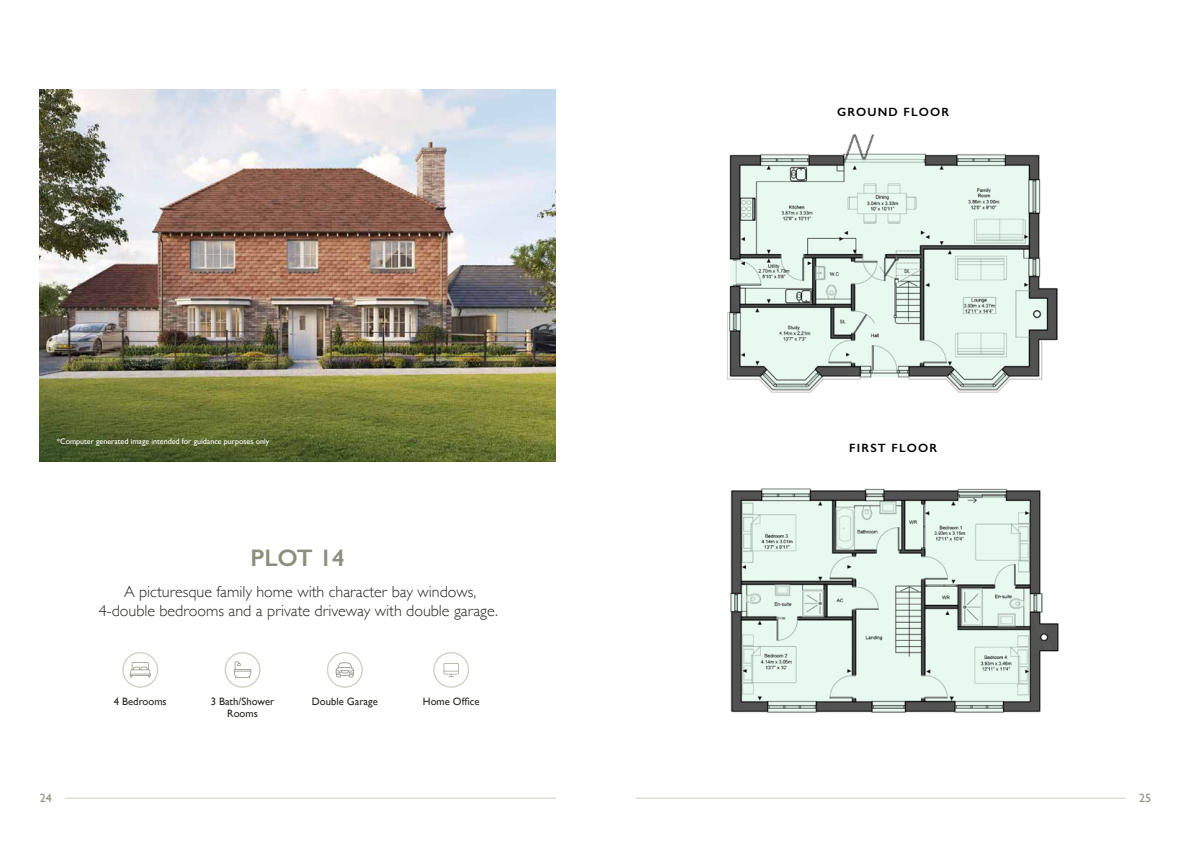
<style>
.page{position:relative;width:1191px;height:842px;background:#fff}
.page>*{position:absolute;margin:0;border:0;box-sizing:border-box;transform-origin:0 0}
.t1{font:600 24px "Gill Sans";letter-spacing:-.01em;color:#8a907c}
.t2{font:300 16px/19.2px "Gill Sans";color:#282723;text-align:center}
.t3{font:600 12px "Gill Sans";letter-spacing:.1em;color:#000}
.t4{font:12px "Gill Sans";color:#8a907c}
.t5{font:10.7px/12px "Gill Sans";color:#282723;text-align:center}
.t6{font:8px "Gill Sans";color:#fff}
</style>
<div class="page">
<hr style="left:65px;top:798px;width:491px;height:1px;background:#cbd2c2">
<hr style="left:635px;top:798px;width:490px;height:1px;background:#cbd2c2">
<img style="left:40px;top:89px;width:516px;height:372px">
<div style="left:122px;top:652px;width:36px;height:36px;border:1px solid #cbd2c2;border-radius:50%"></div>
<svg style="left:130px;top:662px;width:21px;height:15px"></svg>
<div style="left:225px;top:652px;width:35px;height:36px;border:1px solid #cbd2c2;border-radius:50%"></div>
<svg style="left:234px;top:661px;width:18px;height:18px"></svg>
<div style="left:327px;top:652px;width:36px;height:36px;border:1px solid #cbd2c2;border-radius:50%"></div>
<svg style="left:335px;top:662px;width:19px;height:15px"></svg>
<img style="left:727px;top:134px;width:331px;height:259px">
<img style="left:730px;top:488px;width:329px;height:225px">
<div style="left:433px;top:652px;width:36px;height:36px;border:1px solid #cbd2c2;border-radius:50%"></div>
<svg style="left:443px;top:663px;width:16px;height:14px"></svg>
<p class="t6" style="left:57px;top:437px;width:214px">*Computer generated image intended for guidance purposes only</p>
<h1 class="t1" style="left:251px;top:543px;width:96px">PLOT 14</h1>
<p class="t2" style="left:99px;top:581px;width:401px">A picturesque family home with character bay windows,<br>4-double bedrooms and a private driveway with double garage.</p>
<p class="t5" style="left:114px;top:695px;width:54px">4 Bedrooms</p>
<p class="t5" style="left:211px;top:695px;width:65px">3 Bath/Shower<br>Rooms</p>
<p class="t5" style="left:312px;top:695px;width:67px">Double Garage</p>
<p class="t5" style="left:423px;top:695px;width:58px">Home Office</p>
<p class="t3" style="left:837px;top:105px;width:114px">GROUND FLOOR</p>
<p class="t3" style="left:849px;top:440px;width:89px">FIRST FLOOR</p>
<p class="t4" style="left:40px;top:791px;width:13px">24</p>
<p class="t4" style="left:1139px;top:791px;width:13px">25</p>
</div>
